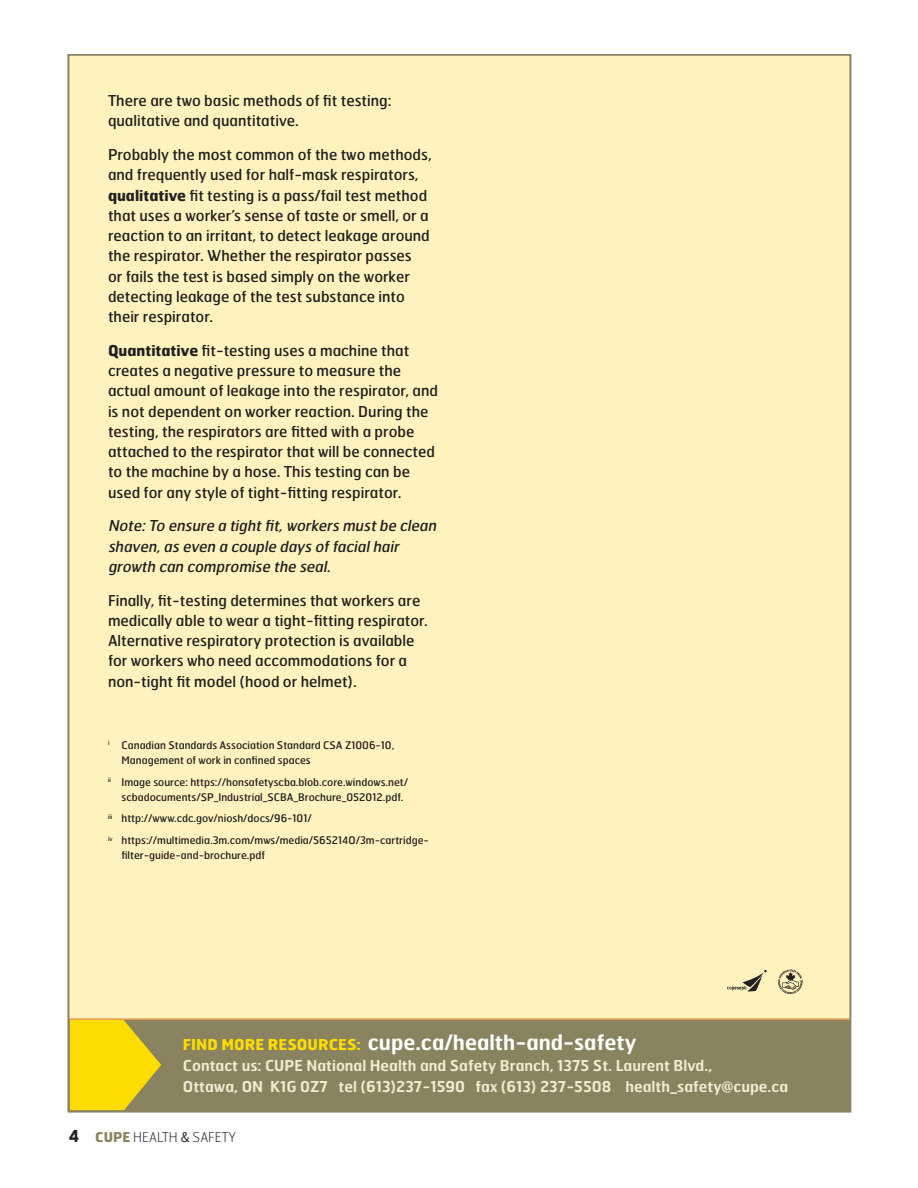
<style>
.page{position:relative;width:918px;height:1188px;background:#fff}
.page>*{position:absolute;margin:0;border:0;box-sizing:border-box;transform-origin:0 0}
.subhead_in_text{font:600 21px "Hermes FB";color:#fff}
.body{font:15px/20.2px "Hermes FB";color:#231f20}
.subhead_in_text-2{font:600 15px/21px "Hermes FB";color:#f1ebd0}
.body-2{font:italic 15px/20.2px "Hermes FB";color:#231f20}
.t1{font:100 13.5px "Hermes FB";color:#231f20}
.body-3{font:10.5px/15px "Hermes FB";color:#231f20}
.s1{font-weight:700}
.s2{font-weight:700;font-size:15px;color:#ffdc01}
.s3{font-weight:700;font-size:16.5px}
.s4{font-weight:700;color:#898360}
.s5{font-family:"Trade Gothic";font-weight:400}
</style>
<div class="page">
<div style="left:68px;top:54px;width:783px;height:1058px;background:#fef3be"></div>
<div style="left:69px;top:1020px;width:782px;height:91px;background:#898360"></div>
<svg style="left:71px;top:1020px;width:90px;height:89px"></svg>
<hr style="left:68px;top:1018px;width:782px;height:2px;background:#ed9c52">
<svg style="left:778px;top:969px;width:25px;height:25px"></svg>
<svg style="left:727px;top:970px;width:40px;height:22px"></svg>
<p class="body" style="left:108px;top:90px;width:285px">There are two basic methods of fit testing: qualitative and quantitative.</p>
<p class="body" style="left:108px;top:144px;width:325px">Probably the most common of the two methods, and frequently used for half-mask respirators, <span class="s1">qualitative</span> fit testing is a pass/fail test method that uses a worker’s sense of taste or smell, or a reaction to an irritant, to detect leakage around the respirator. Whether the respirator passes<br>or fails the test is based simply on the worker detecting leakage of the test substance into their respirator.</p>
<p class="body" style="left:108px;top:340px;width:332px"><span class="s1">Quantitative</span> fit-testing uses a machine that creates a negative pressure to measure the actual amount of leakage into the respirator, and is not dependent on worker reaction. During the testing, the respirators are fitted with a probe attached to the respirator that will be connected to the machine by a hose. This testing can be used for any style of tight-fitting respirator.</p>
<p class="body-2" style="left:108px;top:515px;width:333px">Note:To ensure a tightfit,workers mustbe clean shaven,as even a couple days offacialhair growth can compromise the seal.</p>
<p class="body" style="left:108px;top:590px;width:321px">Finally, fit-testing determines that workers are medically able to wear a tight-fitting respirator.<br>Alternative respiratory protection is available for workers who need accommodations for a non-tight fit model (hood or helmet).</p>
<p class="body-3" style="left:122px;top:737px;width:274px;text-indent:-14px"><sup>i</sup> Canadian Standards Association Standard CSA Z1006-10,<br>Management of work in confined spaces</p>
<p class="body-3" style="left:122px;top:774px;width:288px;text-indent:-14px"><sup>ii</sup> Image source: https://honsafetyscba.blob.core.windows.net/ scbadocuments/SP_Industrial_SCBA_Brochure_052012.pdf.</p>
<p class="body-3" style="left:108px;top:811px;width:205px"><sup>iii</sup> http://www.cdc.gov/niosh/docs/96-101/</p>
<p class="body-3" style="left:122px;top:832px;width:309px;text-indent:-14px"><sup>iv</sup> https://multimedia.3m.com/mws/media/565214O/3m-cartridge&shy;filter-guide-and-brochure.pdf</p>
<p class="subhead_in_text" style="left:183px;top:1029px;width:455px"><span class="s2">FIND MORE RESOURCES:</span> cupe.ca/health-and-safety</p>
<p class="subhead_in_text-2" style="left:183px;top:1054px;width:607px">Contact us: CUPE National Health and Safety Branch, 1375 St. Laurent Blvd.,<br>Ottawa, ON K1G 0Z7 tel (613)237-1590 fax (613) 237-5508 health_safety@cupe.ca</p>
<p class="t1" style="left:69px;top:1129px;width:169px"><span class="s3">4</span> <span class="s4">CUPE</span> HEALTH <span class="s5">&amp;</span> SAFETY</p>
</div>
